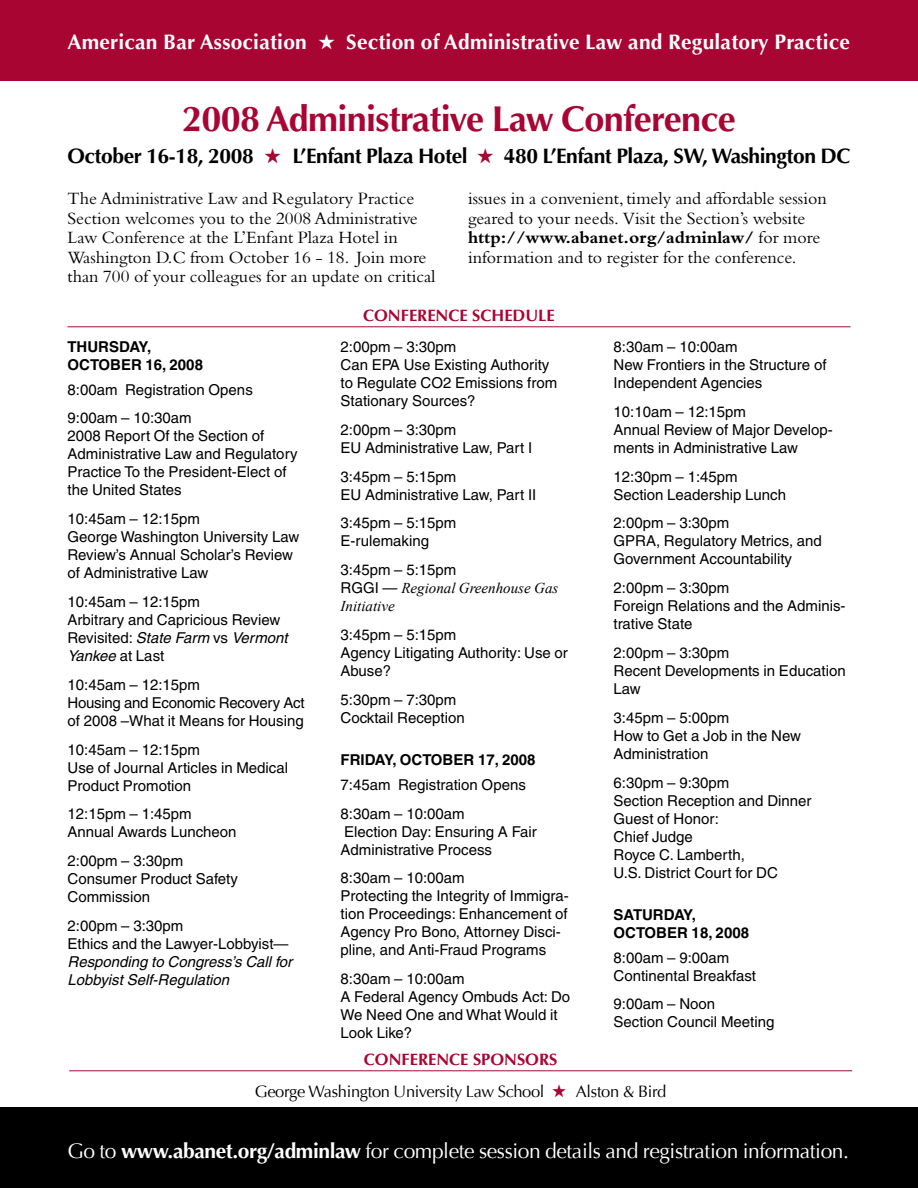
<style>
.page{position:relative;width:918px;height:1188px;background:#fff}
.page>*{position:absolute;margin:0;border:0;box-sizing:border-box;transform-origin:0 0}
.t1{font:700 36px "Optima";letter-spacing:-.02em;color:#a90533}
.t2{font:21px "Optima";letter-spacing:-.02em;color:#fff}
.t3{font:700 21px "Optima";letter-spacing:.01em;color:#fff}
.t4{font:700 21px "Optima";letter-spacing:-.02em;color:#000}
.t5{font:18px/19.5px "Bembo";color:#000}
.t6{font:16.5px/31.5px "Optima";letter-spacing:-.02em;color:#000;text-align:center}
.t7{font:700 16.5px "Optima";color:#a90533}
.t8{font:15px/18px "Helvetica";color:#000}
.t9{font:700 15px/18px "Helvetica";color:#000}
.t10{font:italic 15px/18px "Helvetica";color:#000}
.t11{font:italic 15px/18px "Times New Roman";color:#000}
.s1{color:#a90533}
.s2{font-weight:700}
.s3{font-style:italic}
.s4{font-family:"Helvetica";font-style:normal}
.s5{font-weight:700;color:#a90533}
</style>
<div class="page">
<div style="left:0;top:0;width:918px;height:81px;background:#a90533"></div>
<div style="left:0;top:1107px;width:918px;height:81px;background:#000"></div>
<hr style="left:68px;top:326px;width:782px;height:1px;background:#a90533">
<hr style="left:69px;top:1070px;width:783px;height:1px;background:#a90533">
<h2 class="t3" style="left:68px;top:30px;width:784px">American Bar Association ★ Section of Administrative Law and Regulatory Practice</h2>
<h1 class="t1" style="left:182px;top:98px;width:555px">2008 Administrative Law Conference</h1>
<h2 class="t4" style="left:68px;top:143px;width:784px">October 16-18, 2008 <span class="s1">★</span> L’Enfant Plaza Hotel <span class="s1">★</span> 480 L’Enfant Plaza, SW, Washington DC</h2>
<p class="t5" style="left:68px;top:189px;width:370px">The Administrative Law and Regulatory Practice Section welcomes you to the 2008 Administrative Law Conference at the L’Enfant Plaza Hotel in Washington D.C from October 16 - 18. Join more than 700 of your colleagues for an update on critical</p>
<p class="t5" style="left:468px;top:189px;width:360px">issues in a convenient, timely and affordable session geared to your needs. Visit the Section’s website <span class="s2">http://www.abanet.org/adminlaw/</span> for more information and to register for the conference.</p>
<p class="t7" style="left:363px;top:306px;width:130px">CONFERENCE Sched</p>
<p class="t7" style="left:525px;top:306px;width:22px">ule</p>
<p class="t9" style="left:68px;top:337px;width:137px">THURSDAY,<br>OCTOBER 16, 2008</p>
<p class="t8" style="left:68px;top:375px;width:187px;line-height:28.8px">8:00am Registration Opens<br>9:00am – 10:30am</p>
<p class="t8" style="left:68px;top:427px;width:232px">2008 Report Of the Section of<br>Administrative Law and Regulatory<br>Practice To the President-Elect of the United States</p>
<p class="t8" style="left:68px;top:510px;width:233px">10:45am – 12:15pm<br>George Washington University Law<br>Review’s Annual Scholar’s Review of Administrative Law</p>
<p class="t8" style="left:68px;top:593px;width:222px">10:45am – 12:15pm<br>Arbitrary and Capricious Review<br>Revisited: <span class="s3">State Farm</span> vs <span class="s3">Vermont<br>Yankee</span> at Last</p>
<p class="t8" style="left:68px;top:676px;width:239px">10:45am – 12:15pm<br>Housing and Economic Recovery Act of 2008 –What it Means for Housing</p>
<p class="t8" style="left:68px;top:740px;width:222px">10:45am – 12:15pm<br>Use of Journal Articles in Medical<br>Product Promotion</p>
<p class="t8" style="left:68px;top:805px;width:171px">12:15pm – 1:45pm<br>Annual Awards Luncheon</p>
<p class="t8" style="left:68px;top:852px;width:172px">2:00pm – 3:30pm<br>Consumer Product Safety<br>Commission</p>
<p class="t8" style="left:68px;top:917px;width:223px">2:00pm – 3:30pm<br>Ethics and the Lawyer-Lobbyist—</p>
<p class="t10" style="left:68px;top:953px;width:226px">Responding to Congress’s Call for<br>Lobbyist Self-Regulation</p>
<p class="t8" style="left:341px;top:338px;width:218px">2:00pm – 3:30pm<br>Can EPA Use Existing Authority to Regulate CO2 Emissions from<br>Stationary Sources?</p>
<p class="t8" style="left:341px;top:420px;width:193px">2:00pm – 3:30pm<br>EU Administrative Law, Part I</p>
<p class="t8" style="left:341px;top:467px;width:197px">3:45pm – 5:15pm<br>EU Administrative Law, Part II</p>
<p class="t8" style="left:341px;top:514px;width:117px">3:45pm – 5:15pm<br>E-rulemaking</p>
<p class="t8" style="left:341px;top:561px;width:117px">3:45pm – 5:15pm</p>
<p class="t11" style="left:341px;top:579px;width:219px"><span class="s4">RGGI —</span> Regional Greenhouse Gas<br>Initiative</p>
<p class="t8" style="left:341px;top:626px;width:229px">3:45pm – 5:15pm<br>Agency Litigating Authority: Use or<br>Abuse?</p>
<p class="t8" style="left:341px;top:690px;width:126px">5:30pm – 7:30pm<br>Cocktail Reception</p>
<p class="t9" style="left:341px;top:751px;width:196px">FRIDAY, OCTOBER 17, 2008</p>
<p class="t8" style="left:341px;top:770px;width:187px;line-height:28.8px">7:45am Registration Opens<br>8:30am – 10:00am</p>
<p class="t8" style="left:341px;top:822px;width:198px">Election Day: Ensuring A Fair<br>Administrative Process</p>
<p class="t8" style="left:341px;top:869px;width:230px">8:30am – 10:00am<br>Protecting the Integrity of Immigra&shy;tion Proceedings: Enhancement of<br>Agency Pro Bono, Attorney Disci&shy;pline, and Anti-Fraud Programs</p>
<p class="t8" style="left:341px;top:970px;width:231px">8:30am – 10:00am<br>A Federal Agency Ombuds Act: Do<br>We Need One and What Would it<br>Look Like?</p>
<p class="t8" style="left:614px;top:338px;width:215px">8:30am – 10:00am<br>New Frontiers in the Structure of<br>Independent Agencies</p>
<p class="t8" style="left:614px;top:402px;width:221px">10:10am – 12:15pm<br>Annual Review of Major Develop&shy;ments in Administrative Law</p>
<p class="t8" style="left:614px;top:467px;width:174px">12:30pm – 1:45pm<br>Section Leadership Lunch</p>
<p class="t8" style="left:614px;top:514px;width:210px">2:00pm – 3:30pm<br>GPRA, Regulatory Metrics, and<br>Government Accountability</p>
<p class="t8" style="left:614px;top:579px;width:234px">2:00pm – 3:30pm<br>Foreign Relations and the Adminis&shy;trative State</p>
<p class="t8" style="left:614px;top:644px;width:234px">2:00pm – 3:30pm<br>Recent Developments in Education<br>Law</p>
<p class="t8" style="left:614px;top:708px;width:189px">3:45pm – 5:00pm<br>How to Get a Job in the New<br>Administration</p>
<p class="t8" style="left:614px;top:773px;width:199px">6:30pm – 9:30pm<br>Section Reception and Dinner<br>Guest of Honor:<br>Chief Judge<br>Royce C. Lamberth,<br>U.S. District Court for DC</p>
<p class="t9" style="left:614px;top:905px;width:137px">SATURDAY,<br>OCTOBER 18, 2008</p>
<p class="t8" style="left:614px;top:948px;width:144px">8:00am – 9:00am<br>Continental Breakfast</p>
<p class="t8" style="left:614px;top:995px;width:162px">9:00am – Noon<br>Section Council Meeting</p>
<p class="t6" style="left:255px;top:1044px;width:413px"><span class="s5">CONFERENCE SPONSORS<br></span>George Washington University Law School <span class="s1">★</span> Alston &amp; Bird</p>
<h2 class="t2" style="left:68px;top:1138px;width:783px">Go to <span class="s2">www.abanet.org/adminlaw</span> for complete session details and registration information.</h2>
</div>
